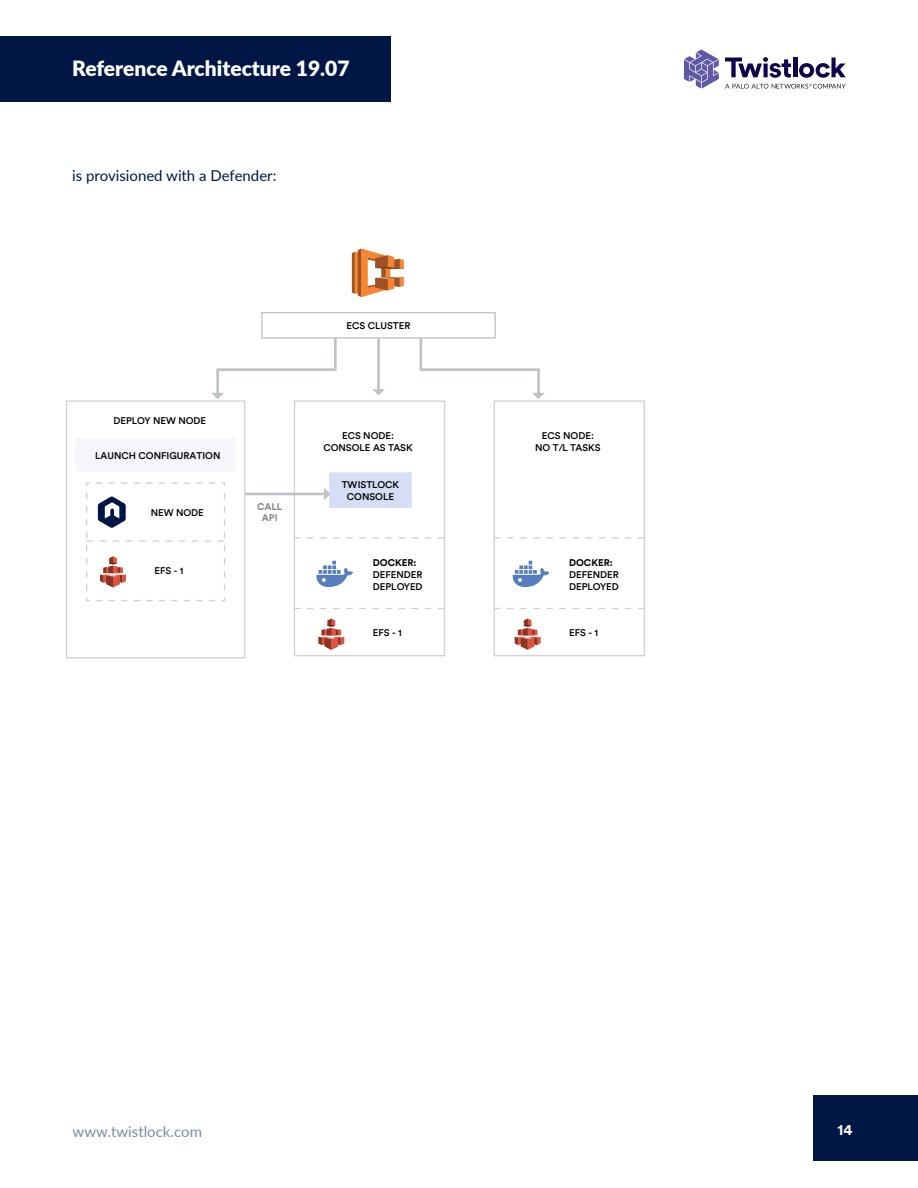
<style>
.page{position:relative;width:918px;height:1188px;background:#fff}
.page>*{position:absolute;margin:0;border:0;box-sizing:border-box;transform-origin:0 0}
.t1{font:900 21px "Lato";color:#fff}
.t2{font:15px "Lato";color:#001746}
.t3{font:15px "Lato";color:#808ba2}
.t4{font:700 15px "Circular TT";color:#fff}
.t5{font:500 9.75px/12.1px "Circular TT";color:#000;text-align:center}
.t6{font:700 9.75px "Circular TT";color:#000}
.t7{font:700 9.75px/10.9px "Circular TT";color:#82868b;text-align:center}
</style>
<div class="page">
<div style="left:813px;top:1095px;width:105px;height:66px;background:#001746"></div>
<div style="left:0;top:36px;width:391px;height:66px;background:#001746"></div>
<hr style="left:793px;top:58px;width:4px;height:19px;background:#0f034a">
<svg style="left:799px;top:58px;width:47px;height:20px"></svg>
<svg style="left:725px;top:57px;width:66px;height:21px"></svg>
<svg style="left:684px;top:50px;width:35px;height:39px"></svg>
<svg style="left:725px;top:84px;width:121px;height:5px"></svg>
<div style="left:75px;top:438px;width:161px;height:34px;background:#f5f5fa"></div>
<svg style="left:352px;top:249px;width:52px;height:48px"></svg>
<div style="left:294px;top:400px;width:151px;height:256px;border:1px solid #d1d1d1"></div>
<svg style="left:318px;top:619px;width:26px;height:31px"></svg>
<div style="left:330px;top:473px;width:81px;height:34px;background:#d6def5"></div>
<div style="left:329px;top:472px;width:83px;height:36px;border:2px solid #d6def5"></div>
<svg style="left:316px;top:561px;width:37px;height:26px"></svg>
<div style="left:494px;top:400px;width:151px;height:256px;border:1px solid #d1d1d1"></div>
<svg style="left:515px;top:619px;width:26px;height:31px"></svg>
<svg style="left:513px;top:561px;width:36px;height:26px"></svg>
<hr style="left:245px;top:493px;width:80px;height:2px;background:#bfc2c7">
<svg style="left:324px;top:488px;width:6px;height:12px"></svg>
<div style="left:66px;top:400px;width:179px;height:259px;border:1px solid #d1d1d1"></div>
<svg style="left:212px;top:339px;width:125px;height:60px"></svg>
<svg style="left:419px;top:339px;width:126px;height:60px"></svg>
<hr style="left:377px;top:338px;width:3px;height:53px;background:#bfc2c7">
<svg style="left:372px;top:389px;width:13px;height:6px"></svg>
<div style="left:261px;top:312px;width:235px;height:27px;background:#fff;border:1px solid #bfc2c7"></div>
<svg style="left:86px;top:482px;width:139px;height:120px"></svg>
<svg style="left:294px;top:537px;width:150px;height:2px"></svg>
<svg style="left:494px;top:537px;width:151px;height:2px"></svg>
<svg style="left:294px;top:608px;width:150px;height:1px"></svg>
<svg style="left:494px;top:608px;width:151px;height:1px"></svg>
<h1 class="t1" style="left:72px;top:53px;width:279px">Reference Architecture 19.07</h1>
<h2 class="t2" style="left:72px;top:165px;width:206px">is provisioned with a Defender:</h2>
<p class="t5" style="left:113px;top:414px;width:94px">DEPLOY NEW NODE</p>
<p class="t5" style="left:95px;top:449px;width:127px">LAUNCH CONFIGURATION</p>
<p class="t5" style="left:151px;top:507px;width:55px">NEW NODE</p>
<p class="t5" style="left:155px;top:564px;width:30px">EFS - 1</p>
<p class="t7" style="left:257px;top:501px;width:27px">CALL<br>API</p>
<p class="t5" style="left:347px;top:319px;width:65px">ECS CLUSTER</p>
<p class="t5" style="left:323px;top:430px;width:91px">ECS NODE:<br>CONSOLE AS TASK</p>
<p class="t5" style="left:342px;top:478px;width:59px">TWISTLOCK<br>CONSOLE</p>
<p class="t6" style="left:373px;top:556px;width:45px">DOCKER:</p>
<p class="t5" style="left:373px;top:568px;width:51px;text-align:left">DEFENDER<br>DEPLOYED</p>
<p class="t5" style="left:373px;top:627px;width:30px">EFS - 1</p>
<p class="t5" style="left:535px;top:430px;width:67px">ECS NODE:<br>NO T/L TASKS</p>
<p class="t6" style="left:569px;top:556px;width:45px">DOCKER:</p>
<p class="t5" style="left:569px;top:568px;width:51px;text-align:left">DEFENDER<br>DEPLOYED</p>
<p class="t5" style="left:569px;top:627px;width:30px">EFS - 1</p>
<h2 class="t3" style="left:73px;top:1121px;width:131px">www.twistlock.com</h2>
<h2 class="t4" style="left:837px;top:1120px;width:16px">14</h2>
</div>
